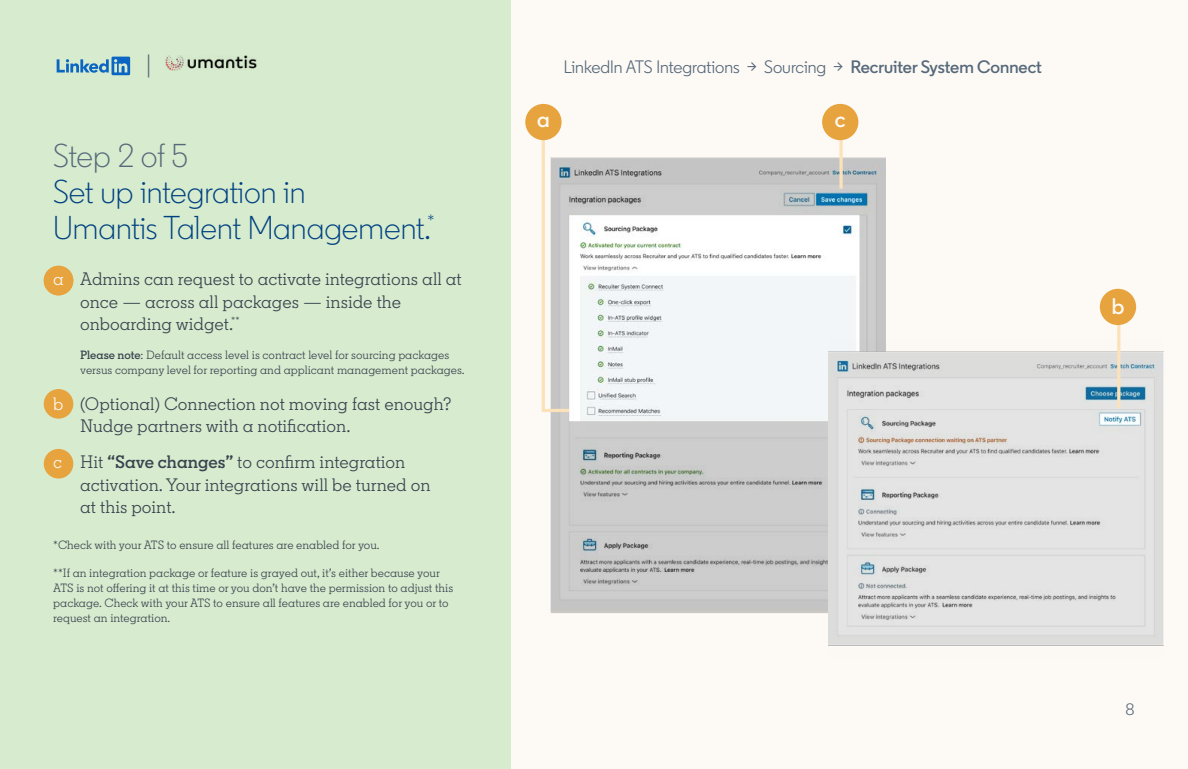
<style>
.page{position:relative;width:1188px;height:769px;background:#fdfaf5}
.page>*{position:absolute;margin:0;border:0;box-sizing:border-box;transform-origin:0 0}
.t1{font:300 33px/36px "Community";color:#004182}
.t2{font:300 33px "Community";letter-spacing:-.01em;color:#56687a}
.t3{font:300 27px "Community";color:#56687a}
.t4{font:600 22.5px "Community";color:#fdfaf5}
.t5{font:18px/22.5px "Community Slab";color:#38434f}
.t6{font:18px "Community";color:#56687a}
.t7{font:16.5px "Community";color:#56687a}
.t8{font:12px/15px "Community Slab";color:#38434f}
.s1{font-weight:600}
.s2{color:#fdfaf5}
</style>
<div class="page">
<div style="left:0;top:0;width:511px;height:769px;background:#d7ebce"></div>
<div style="left:44px;top:449px;width:29px;height:29px;background:#e7a33e;border-radius:50%"></div>
<div style="left:44px;top:266px;width:29px;height:29px;background:#e7a33e;border-radius:50%"></div>
<div style="left:44px;top:389px;width:29px;height:30px;background:#e7a33e;border-radius:50%"></div>
<img style="left:166px;top:56px;width:91px;height:15px">
<svg style="left:57px;top:57px;width:73px;height:18px"></svg>
<svg style="left:551px;top:158px;width:335px;height:455px"></svg>
<svg style="left:541px;top:136px;width:31px;height:278px"></svg>
<div style="left:525px;top:104px;width:37px;height:36px;background:#e7a33e;border-radius:50%"></div>
<svg style="left:839px;top:140px;width:4px;height:49px"></svg>
<div style="left:822px;top:104px;width:36px;height:36px;background:#e7a33e;border-radius:50%"></div>
<img style="left:828px;top:339px;width:335px;height:13px">
<svg style="left:828px;top:352px;width:335px;height:294px;background:#dbdcdc"></svg>
<hr style="left:1117px;top:302px;width:3px;height:106px;background:#fce2ba">
<div style="left:1100px;top:289px;width:36px;height:36px;background:#e7a33e;border-radius:50%"></div>
<h2 class="t3" style="left:146px;top:49px;width:7px">|</h2>
<h3 class="t6" style="left:564px;top:55px;width:480px">LinkedIn ATS Integrations → Sourcing → <span class="s1">Recruiter System Connect</span></h3>
<h3 class="t4" style="left:537px;top:105px;width:14px">a</h3>
<h3 class="t4" style="left:835px;top:105px;width:12px">c</h3>
<h1 class="t2" style="left:53px;top:136px;width:137px">Step 2 of 5</h1>
<h1 class="t1" style="left:53px;top:174px;width:383px">Set up integration in<br>Umantis Talent Management.<sup>*</sup></h1>
<h3 class="t5" style="left:80px;top:268px;width:383px;text-indent:-27px"><span class="s2">a</span> Admins can request to activate integrations all at once — across all packages — inside the onboarding widget.<sup>**</sup></h3>
<p class="t8" style="left:80px;top:347px;width:386px"><span class="s1">Please note</span>: Default access level is contract level for sourcing packages versus company level for reporting and applicant management packages.</p>
<h3 class="t5" style="left:80px;top:392px;width:373px;text-indent:-27px"><span class="s2">b</span> (Optional) Connection not moving fast enough?<br>Nudge partners with a notification.</h3>
<h3 class="t5" style="left:80px;top:451px;width:352px;text-indent:-27px"><span class="s2">c</span> Hit <span class="s1">“Save changes”</span> to confirm integration activation. Your integrations will be turned on at this point.</h3>
<p class="t8" style="left:53px;top:537px;width:328px">*Check with your ATS to ensure all features are enabled for you.</p>
<p class="t8" style="left:53px;top:565px;width:402px">**If an integration package or feature is grayed out, it’s either because your ATS is not offering it at this time or you don’t have the permission to adjust this package. Check with your ATS to ensure all features are enabled for you or to request an integration.</p>
<h3 class="t4" style="left:1112px;top:293px;width:14px">b</h3>
<h3 class="t7" style="left:1126px;top:699px;width:11px">8</h3>
</div>
